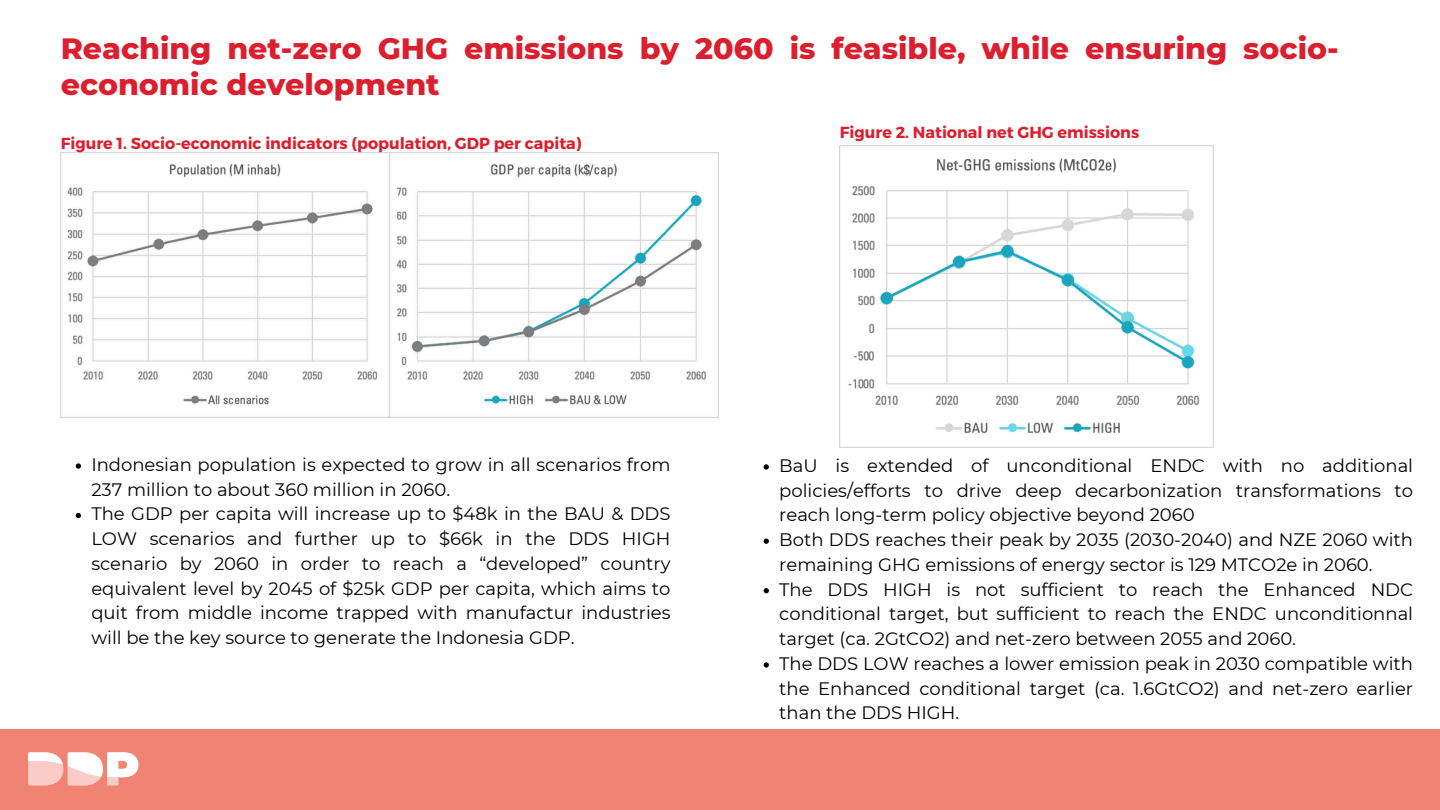
<style>
.page{position:relative;width:1440px;height:810px;background:#fff}
.page>*{position:absolute;margin:0;border:0;box-sizing:border-box;transform-origin:0 0}
.t1{font:800 30px/36px "Montserrat";color:#dc1f2e}
.t2{font:18px/24.8px "Montserrat";color:#000;text-align:justify}
.t3{font:700 16px "Montserrat";color:#dc1f2e}
</style>
<div class="page">
<div style="left:0;top:729px;width:1440px;height:81px;background:#f08372"></div>
<svg style="left:28px;top:752px;width:110px;height:34px"></svg>
<img style="left:61px;top:153px;width:657px;height:265px">
<img style="left:840px;top:145px;width:373px;height:303px">
<svg style="left:76px;top:463px;width:5px;height:6px"></svg>
<svg style="left:76px;top:513px;width:5px;height:5px"></svg>
<svg style="left:764px;top:464px;width:5px;height:6px"></svg>
<svg style="left:764px;top:539px;width:5px;height:5px"></svg>
<svg style="left:764px;top:588px;width:5px;height:5px"></svg>
<svg style="left:764px;top:662px;width:5px;height:6px"></svg>
<p class="t1" style="left:61px;top:30px;width:1279px">Reaching net-zero GHG emissions by 2060 is feasible, while ensuring socio&shy;economic development</p>
<p class="t3" style="left:61px;top:133px;width:522px">Figure 1. Socio-economic indicators (population, GDP per capita)</p>
<p class="t3" style="left:840px;top:121px;width:301px">Figure 2. National net GHG emissions</p>
<p class="t2" style="left:91px;top:452px;width:581px">Indonesian population is expected to grow in all scenarios from<br>237 million to about 360 million in 2060.</p>
<p class="t2" style="left:91px;top:502px;width:581px">The GDP per capita will increase up to $48k in the BAU &amp; DDS LOW scenarios and further up to $66k in the DDS HIGH scenario by 2060 in order to reach a “developed” country equivalent level by 2045 of $25k GDP per capita, which aims to quit from middle income trapped with manufactur industries will be the key source to generate the Indonesia GDP.</p>
<p class="t2" style="left:779px;top:453px;width:635px">BaU is extended of unconditional ENDC with no additional policies/efforts to drive deep decarbonization transformations to reach long-term policy objective beyond 2060</p>
<p class="t2" style="left:779px;top:527px;width:635px">Both DDS reaches their peak by 2035 (2030-2040) and NZE 2060 with remaining GHG emissions of energy sector is 129 MTCO2e in 2060.</p>
<p class="t2" style="left:779px;top:577px;width:635px">The DDS HIGH is not sufficient to reach the Enhanced NDC conditional target, but sufficient to reach the ENDC unconditionnal target (ca. 2GtCO2) and net-zero between 2055 and 2060.</p>
<p class="t2" style="left:779px;top:651px;width:635px">The DDS LOW reaches a lower emission peak in 2030 compatible with the Enhanced conditional target (ca. 1.6GtCO2) and net-zero earlier than the DDS HIGH.</p>
</div>
